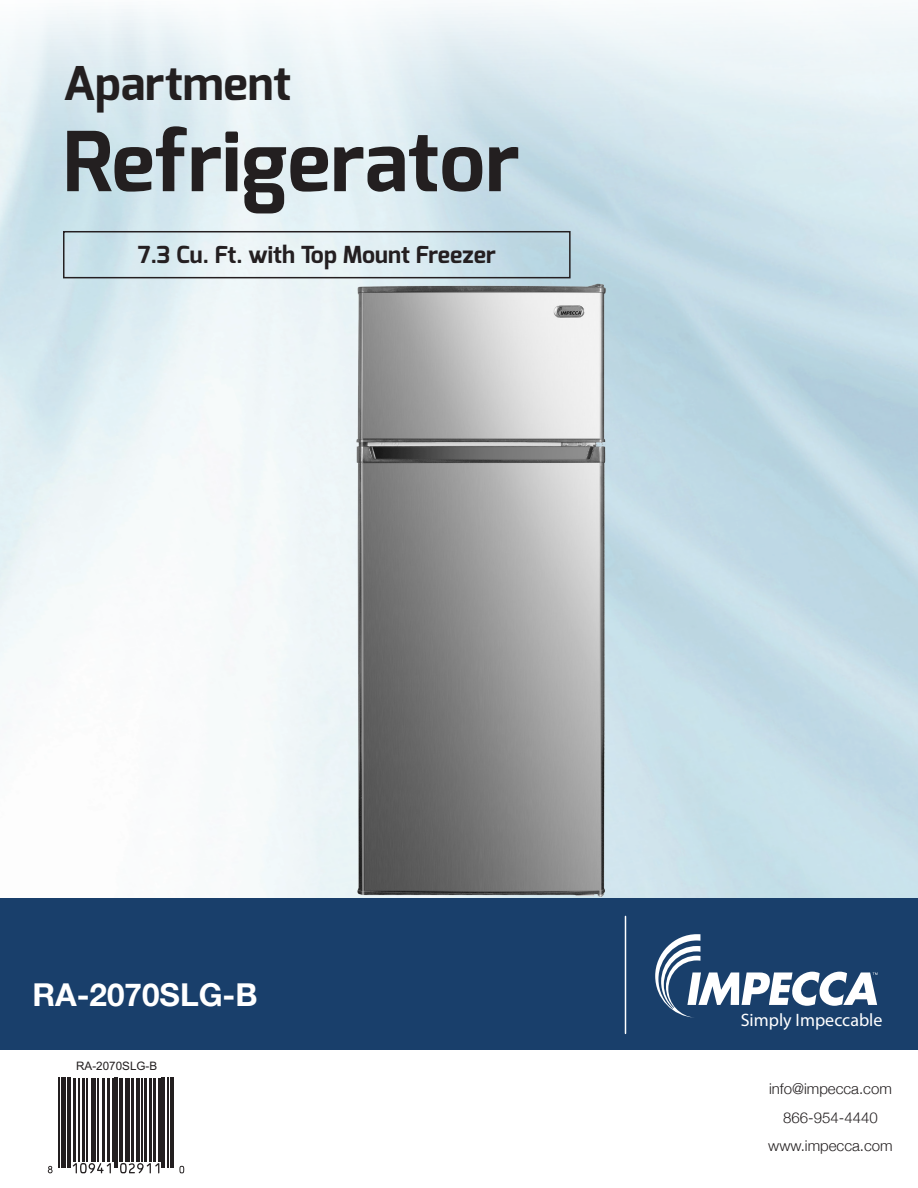
<style>
.page{position:relative;width:918px;height:1188px;background:#fff}
.page>*{position:absolute;margin:0;border:0;box-sizing:border-box;transform-origin:0 0}
.t1{font:700 82.5px "Exo";color:#231f20}
.t2{font:700 46.5px "Exo";color:#231f20}
.t3{font:700 31.5px "Helvetica Neue";color:#fff}
.t4{font:700 23.4px "Exo";color:#241f21}
.t5{font:18px "Myriad Pro";color:#fff}
.t6{font:300 15px/28.5px "Helvetica Neue";color:#231f20;text-align:center}
.t7{font:11.7px "Arial";color:#231f20}
</style>
<div class="page">
<img style="left:277px;top:283px;width:409px;height:613px">
<div style="left:0;top:898px;width:918px;height:151px;background:#193f6b"></div>
<svg style="left:655px;top:934px;width:223px;height:84px"></svg>
<hr style="left:625px;top:916px;width:1px;height:117px;background:#fff">
<div style="left:63px;top:231px;width:508px;height:47px;border:2px solid #241f21"></div>
<svg style="left:49px;top:1078px;width:136px;height:96px"></svg>
<svg style="left:48px;top:1166px;width:5px;height:7px"></svg>
<hr style="left:59px;top:1078px;width:1px;height:90px;background:#231f20">
<hr style="left:61px;top:1078px;width:1px;height:90px;background:#231f20">
<hr style="left:63px;top:1078px;width:3px;height:90px;background:#231f20">
<hr style="left:67px;top:1078px;width:4px;height:90px;background:#231f20">
<hr style="left:73px;top:1078px;width:2px;height:84px;background:#231f20">
<hr style="left:78px;top:1078px;width:1px;height:84px;background:#231f20">
<hr style="left:83px;top:1078px;width:2px;height:84px;background:#231f20">
<hr style="left:86px;top:1078px;width:2px;height:84px;background:#231f20">
<hr style="left:91px;top:1078px;width:1px;height:84px;background:#231f20">
<hr style="left:94px;top:1078px;width:2px;height:84px;background:#231f20">
<hr style="left:97px;top:1078px;width:2px;height:84px;background:#231f20">
<hr style="left:102px;top:1078px;width:3px;height:84px;background:#231f20">
<svg style="left:73px;top:1163px;width:38px;height:10px"></svg>
<hr style="left:107px;top:1078px;width:2px;height:84px;background:#231f20">
<hr style="left:112px;top:1078px;width:1px;height:84px;background:#231f20">
<hr style="left:114px;top:1078px;width:1px;height:90px;background:#231f20">
<hr style="left:117px;top:1078px;width:1px;height:90px;background:#231f20">
<hr style="left:119px;top:1078px;width:4px;height:84px;background:#231f20">
<hr style="left:125px;top:1078px;width:1px;height:84px;background:#231f20">
<hr style="left:128px;top:1078px;width:2px;height:84px;background:#231f20">
<hr style="left:131px;top:1078px;width:3px;height:84px;background:#231f20">
<hr style="left:136px;top:1078px;width:4px;height:84px;background:#231f20">
<hr style="left:141px;top:1078px;width:1px;height:84px;background:#231f20">
<hr style="left:145px;top:1078px;width:2px;height:84px;background:#231f20">
<hr style="left:149px;top:1078px;width:3px;height:84px;background:#231f20">
<svg style="left:120px;top:1163px;width:39px;height:10px"></svg>
<hr style="left:153px;top:1078px;width:3px;height:84px;background:#231f20">
<hr style="left:158px;top:1078px;width:2px;height:84px;background:#231f20">
<hr style="left:162px;top:1078px;width:3px;height:90px;background:#231f20">
<hr style="left:168px;top:1078px;width:1px;height:90px;background:#231f20">
<hr style="left:170px;top:1078px;width:1px;height:90px;background:#231f20">
<hr style="left:172px;top:1078px;width:2px;height:90px;background:#231f20">
<svg style="left:179px;top:1166px;width:5px;height:7px"></svg>
<h2 class="t2" style="left:63px;top:53px;width:230px">Apartment</h2>
<h1 class="t1" style="left:63px;top:109px;width:458px">Refrigerator</h1>
<h3 class="t4" style="left:138px;top:240px;width:360px">7.3 Cu. Ft. with Top Mount Freezer</h3>
<h3 class="t3" style="left:32px;top:970px;width:227px">RA-2070SLG-B</h3>
<p class="t7" style="left:76px;top:1058px;width:83px">RA-2070SLG-B</p>
<p class="t5" style="left:741px;top:1009px;width:143px">Simply Impeccable</p>
<p class="t6" style="left:768px;top:1074px;width:126px">info@impecca.com<br>866-954-4440 www.impecca.com</p>
</div>
